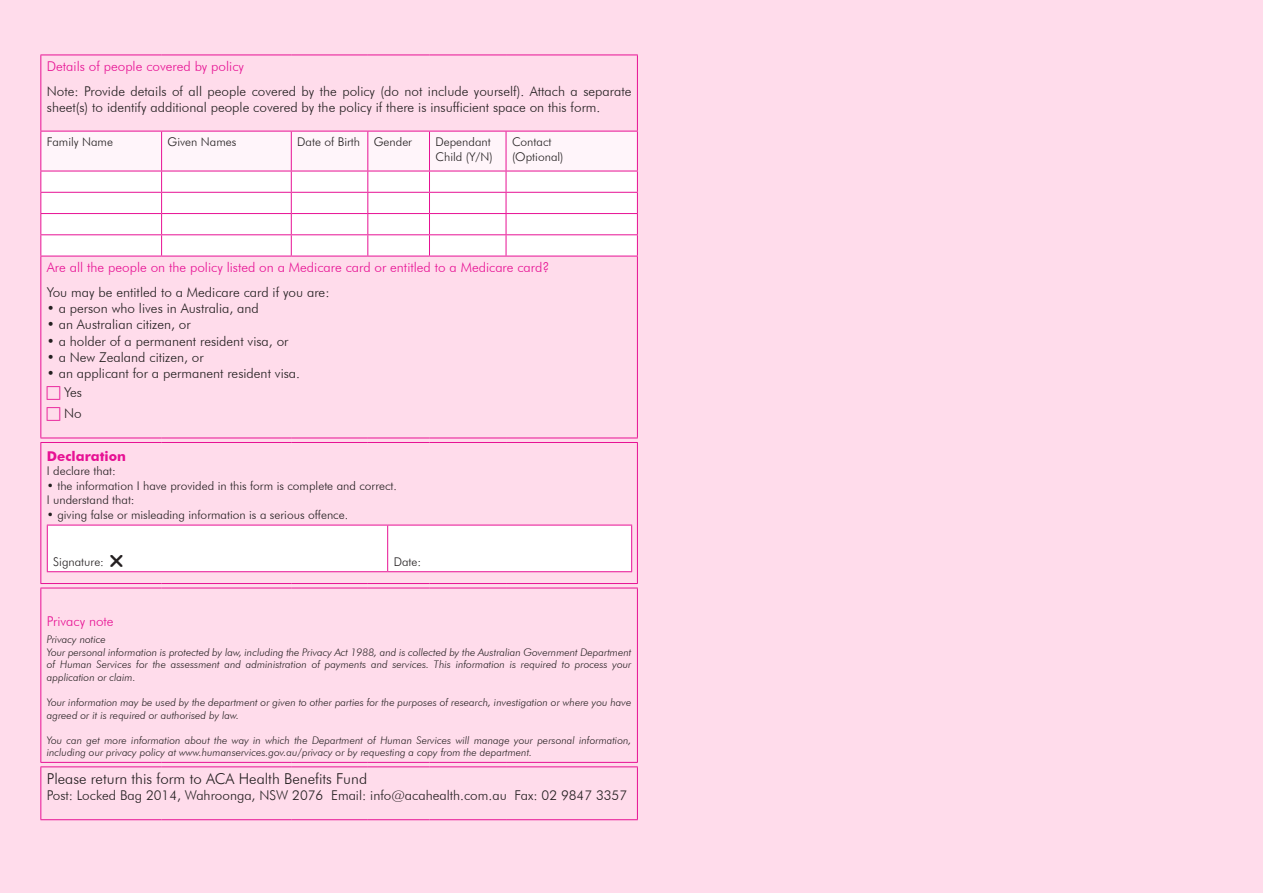
<style>
.page{position:relative;width:1263px;height:893px;background:#ffdceb}
.page>*{position:absolute;margin:0;border:0;box-sizing:border-box;transform-origin:0 0}
.t1{font:300 15px "Futura BT";color:#231f20}
.Body{font:300 13.5px/16.2px "Futura BT";color:#231f20}
.Body-2{font:300 13.5px "Futura BT";color:#e71294}
.t2{font:700 13.5px "Futura BT";color:#e71294}
.t3{font:300 12px/14.4px "Futura BT";color:#231f20}
.t4{font:italic 300 10.5px/12.6px "Futura BT";color:#231f20}
</style>
<div class="page">
<hr style="left:40px;top:55px;width:1px;height:76px;background:#e71294">
<hr style="left:40px;top:55px;width:122px;height:1px;background:#e71294">
<hr style="left:162px;top:55px;width:129px;height:1px;background:#e71294">
<hr style="left:291px;top:55px;width:77px;height:1px;background:#e71294">
<hr style="left:368px;top:55px;width:61px;height:1px;background:#e71294">
<hr style="left:429px;top:55px;width:77px;height:1px;background:#e71294">
<hr style="left:506px;top:55px;width:132px;height:1px;background:#e71294">
<hr style="left:637px;top:55px;width:1px;height:76px;background:#e71294">
<svg style="left:40px;top:131px;width:598px;height:125px;background:#fef5fa"></svg>
<hr style="left:40px;top:192px;width:122px;height:1px;background:#e71294">
<hr style="left:162px;top:192px;width:129px;height:1px;background:#e71294">
<hr style="left:291px;top:192px;width:77px;height:1px;background:#e71294">
<hr style="left:368px;top:192px;width:61px;height:1px;background:#e71294">
<hr style="left:429px;top:192px;width:77px;height:1px;background:#e71294">
<hr style="left:506px;top:192px;width:132px;height:1px;background:#e71294">
<hr style="left:40px;top:213px;width:122px;height:1px;background:#e71294">
<hr style="left:162px;top:213px;width:129px;height:1px;background:#e71294">
<hr style="left:291px;top:213px;width:77px;height:1px;background:#e71294">
<hr style="left:368px;top:213px;width:61px;height:1px;background:#e71294">
<hr style="left:429px;top:213px;width:77px;height:1px;background:#e71294">
<hr style="left:506px;top:213px;width:132px;height:1px;background:#e71294">
<hr style="left:40px;top:234px;width:122px;height:1px;background:#e71294">
<hr style="left:162px;top:234px;width:129px;height:1px;background:#e71294">
<hr style="left:291px;top:234px;width:77px;height:1px;background:#e71294">
<hr style="left:368px;top:234px;width:61px;height:1px;background:#e71294">
<hr style="left:429px;top:234px;width:77px;height:1px;background:#e71294">
<hr style="left:506px;top:234px;width:132px;height:1px;background:#e71294">
<hr style="left:40px;top:257px;width:1px;height:181px;background:#e71294">
<hr style="left:40px;top:256px;width:122px;height:1px;background:#e71294">
<hr style="left:162px;top:256px;width:129px;height:1px;background:#e71294">
<hr style="left:291px;top:256px;width:77px;height:1px;background:#e71294">
<hr style="left:368px;top:256px;width:61px;height:1px;background:#e71294">
<hr style="left:429px;top:256px;width:77px;height:1px;background:#e71294">
<hr style="left:506px;top:256px;width:132px;height:1px;background:#e71294">
<hr style="left:637px;top:257px;width:1px;height:181px;background:#e71294">
<hr style="left:40px;top:438px;width:122px;height:1px;background:#e71294">
<hr style="left:162px;top:438px;width:129px;height:1px;background:#e71294">
<hr style="left:291px;top:438px;width:77px;height:1px;background:#e71294">
<hr style="left:368px;top:438px;width:61px;height:1px;background:#e71294">
<hr style="left:429px;top:438px;width:77px;height:1px;background:#e71294">
<hr style="left:506px;top:438px;width:132px;height:1px;background:#e71294">
<hr style="left:40px;top:443px;width:1px;height:140px;background:#e71294">
<hr style="left:40px;top:442px;width:122px;height:1px;background:#e71294">
<hr style="left:162px;top:442px;width:129px;height:1px;background:#e71294">
<hr style="left:291px;top:442px;width:77px;height:1px;background:#e71294">
<hr style="left:368px;top:442px;width:61px;height:1px;background:#e71294">
<hr style="left:429px;top:442px;width:77px;height:1px;background:#e71294">
<hr style="left:506px;top:442px;width:132px;height:1px;background:#e71294">
<hr style="left:637px;top:443px;width:1px;height:140px;background:#e71294">
<hr style="left:40px;top:583px;width:122px;height:1px;background:#e71294">
<hr style="left:162px;top:583px;width:129px;height:1px;background:#e71294">
<hr style="left:291px;top:583px;width:77px;height:1px;background:#e71294">
<hr style="left:368px;top:583px;width:61px;height:1px;background:#e71294">
<hr style="left:429px;top:583px;width:77px;height:1px;background:#e71294">
<hr style="left:506px;top:583px;width:132px;height:1px;background:#e71294">
<hr style="left:40px;top:588px;width:1px;height:174px;background:#e71294">
<hr style="left:40px;top:588px;width:122px;height:1px;background:#e71294">
<hr style="left:162px;top:588px;width:129px;height:1px;background:#e71294">
<hr style="left:291px;top:588px;width:77px;height:1px;background:#e71294">
<hr style="left:368px;top:588px;width:61px;height:1px;background:#e71294">
<hr style="left:429px;top:588px;width:77px;height:1px;background:#e71294">
<hr style="left:506px;top:588px;width:132px;height:1px;background:#e71294">
<hr style="left:637px;top:588px;width:1px;height:174px;background:#e71294">
<hr style="left:40px;top:762px;width:122px;height:1px;background:#e71294">
<hr style="left:162px;top:762px;width:129px;height:1px;background:#e71294">
<hr style="left:291px;top:762px;width:77px;height:1px;background:#e71294">
<hr style="left:368px;top:762px;width:61px;height:1px;background:#e71294">
<hr style="left:429px;top:762px;width:77px;height:1px;background:#e71294">
<hr style="left:506px;top:762px;width:132px;height:1px;background:#e71294">
<hr style="left:40px;top:767px;width:1px;height:52px;background:#e71294">
<hr style="left:40px;top:766px;width:122px;height:1px;background:#e71294">
<hr style="left:162px;top:766px;width:129px;height:1px;background:#e71294">
<hr style="left:40px;top:819px;width:122px;height:1px;background:#e71294">
<hr style="left:162px;top:819px;width:129px;height:1px;background:#e71294">
<hr style="left:291px;top:819px;width:77px;height:1px;background:#e71294">
<hr style="left:368px;top:819px;width:61px;height:1px;background:#e71294">
<hr style="left:429px;top:819px;width:77px;height:1px;background:#e71294">
<hr style="left:506px;top:819px;width:132px;height:1px;background:#e71294">
<hr style="left:291px;top:766px;width:77px;height:1px;background:#e71294">
<hr style="left:368px;top:766px;width:61px;height:1px;background:#e71294">
<hr style="left:429px;top:766px;width:77px;height:1px;background:#e71294">
<hr style="left:506px;top:766px;width:132px;height:1px;background:#e71294">
<hr style="left:637px;top:767px;width:1px;height:52px;background:#e71294">
<div style="left:47px;top:525px;width:585px;height:47px;background:#fff"></div>
<p class="Body-2" style="left:47px;top:58px;width:199px">Details of people covered by policy</p>
<p class="Body" style="left:47px;top:83px;width:586px">Note: Provide details of all people covered by the policy (do not include yourself). Attach a separate sheet(s) to identify additional people covered by the policy if there is insufficient space on this form.</p>
<p class="t3" style="left:47px;top:135px;width:68px">Family Name</p>
<p class="t3" style="left:168px;top:135px;width:70px">Given Names</p>
<p class="t3" style="left:297px;top:135px;width:64px">Date of Birth</p>
<p class="t3" style="left:374px;top:135px;width:40px">Gender</p>
<p class="t3" style="left:435px;top:135px;width:59px">Dependant<br>Child (Y/N)</p>
<p class="t3" style="left:512px;top:135px;width:41px">Contact</p>
<p class="t3" style="left:512px;top:149px;width:53px">(Optional)</p>
<p class="Body-2" style="left:47px;top:259px;width:504px">Are all the people on the policy listed on a Medicare card or entitled to a Medicare card?</p>
<p class="Body" style="left:47px;top:284px;width:284px">You may be entitled to a Medicare card if you are:</p>
<p class="Body" style="left:47px;top:300px;width:214px">• a person who lives in Australia, and</p>
<p class="Body" style="left:47px;top:316px;width:145px">• an Australian citizen, or</p>
<p class="Body" style="left:47px;top:333px;width:243px">• a holder of a permanent resident visa, or</p>
<p class="Body" style="left:47px;top:349px;width:158px">• a New Zealand citizen, or</p>
<p class="Body" style="left:64px;top:364px;width:237px;line-height:19.2px;text-indent:-17px">• an applicant for a permanent resident visa.<br>Yes</p>
<p class="Body" style="left:64px;top:405px;width:19px">No</p>
<p class="t2" style="left:47px;top:448px;width:81px">Declaration</p>
<p class="t3" style="left:47px;top:464px;width:71px">I declare that:</p>
<p class="t3" style="left:47px;top:478px;width:352px">• the information I have provided in this form is complete and correct.</p>
<p class="t3" style="left:47px;top:493px;width:89px">I understand that:</p>
<p class="t3" style="left:47px;top:507px;width:303px">• giving false or misleading information is a serious offence.</p>
<p class="t3" style="left:53px;top:554px;width:52px">Signature:</p>
<p class="t3" style="left:394px;top:554px;width:29px">Date:</p>
<p class="Body-2" style="left:47px;top:613px;width:68px">Privacy note</p>
<p class="t4" style="left:47px;top:633px;width:60px">Privacy notice</p>
<p class="t4" style="left:47px;top:645px;width:586px;text-align:justify">Your personal information is protected by law, including the Privacy Act 1988, and is collected by the Australian Government Department of Human Services for the assessment and administration of payments and services. This information is required to process your application or claim.</p>
<p class="t4" style="left:47px;top:696px;width:586px">Your information may be used by the department or given to other parties for the purposes of research, investigation or where you have agreed or it is required or authorised by law.</p>
<p class="t4" style="left:47px;top:734px;width:586px">You can get more information about the way in which the Department of Human Services will manage your personal information, including our privacy policy at www.humanservices.gov.au/privacy or by requesting a copy from the department.</p>
<p class="t1" style="left:47px;top:770px;width:322px">Please return this form to ACA Health Benefits Fund</p>
<p class="Body" style="left:47px;top:787px;width:582px">Post: Locked Bag 2014, Wahroonga, NSW 2076 Email: info@acahealth.com.au Fax: 02 9847 3357</p>
</div>
